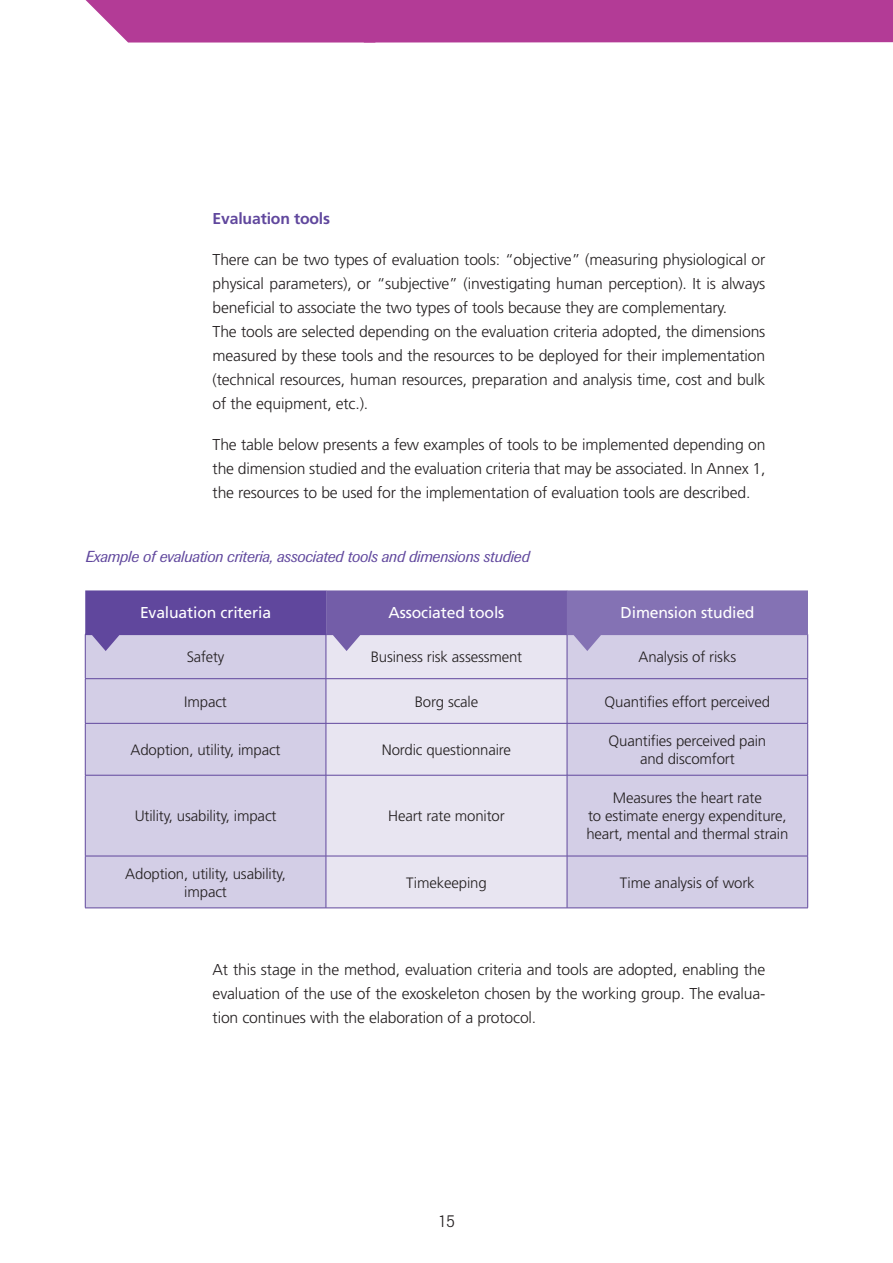
<style>
.page{position:relative;width:893px;height:1263px;background:#fff}
.page>*{position:absolute;margin:0;border:0;box-sizing:border-box;transform-origin:0 0}
.t1{font:300 18px "Imago";color:#231f20}
.t2{font:300 15.75px/24px "Frutiger";letter-spacing:-.01em;color:#231f20;text-align:justify}
.t3{font:italic 15.75px "Imago";letter-spacing:-.01em;color:#60479d}
.t4{font:15.75px "Frutiger";letter-spacing:-.01em;color:#fff}
.t5{font:700 15.75px "Frutiger";letter-spacing:-.01em;color:#60479d}
.t6{font:300 15px/18px "Frutiger";letter-spacing:-.01em;color:#231f20;text-align:center}
</style>
<div class="page">
<div style="left:85px;top:0;width:808px;height:43px;background:#b33b96"></div>
<div style="left:86px;top:651px;width:721px;height:257px;background:#d3cee6"></div>
<div style="left:327px;top:651px;width:240px;height:257px;background:#e8e5f1"></div>
<hr style="left:85px;top:634px;width:1px;height:44px;background:#60479d">
<hr style="left:326px;top:634px;width:1px;height:44px;background:#60479d">
<hr style="left:567px;top:634px;width:1px;height:44px;background:#60479d">
<hr style="left:807px;top:634px;width:1px;height:44px;background:#60479d">
<hr style="left:85px;top:678px;width:241px;height:1px;background:#60479d">
<hr style="left:85px;top:679px;width:1px;height:44px;background:#60479d">
<hr style="left:326px;top:678px;width:241px;height:1px;background:#60479d">
<hr style="left:326px;top:679px;width:1px;height:44px;background:#60479d">
<hr style="left:567px;top:678px;width:241px;height:1px;background:#60479d">
<hr style="left:567px;top:679px;width:1px;height:44px;background:#60479d">
<hr style="left:807px;top:679px;width:1px;height:44px;background:#60479d">
<hr style="left:85px;top:723px;width:241px;height:1px;background:#60479d">
<hr style="left:85px;top:723px;width:1px;height:52px;background:#60479d">
<hr style="left:326px;top:723px;width:241px;height:1px;background:#60479d">
<hr style="left:326px;top:723px;width:1px;height:52px;background:#60479d">
<hr style="left:567px;top:723px;width:241px;height:1px;background:#60479d">
<hr style="left:567px;top:723px;width:1px;height:52px;background:#60479d">
<hr style="left:807px;top:723px;width:1px;height:52px;background:#60479d">
<hr style="left:85px;top:775px;width:241px;height:1px;background:#60479d">
<hr style="left:85px;top:775px;width:1px;height:81px;background:#60479d">
<hr style="left:326px;top:775px;width:241px;height:1px;background:#60479d">
<hr style="left:326px;top:775px;width:1px;height:81px;background:#60479d">
<hr style="left:567px;top:775px;width:241px;height:1px;background:#60479d">
<hr style="left:567px;top:775px;width:1px;height:81px;background:#60479d">
<hr style="left:807px;top:775px;width:1px;height:81px;background:#60479d">
<hr style="left:85px;top:856px;width:241px;height:1px;background:#60479d">
<hr style="left:85px;top:856px;width:1px;height:52px;background:#60479d">
<hr style="left:326px;top:856px;width:241px;height:1px;background:#60479d">
<hr style="left:326px;top:856px;width:1px;height:52px;background:#60479d">
<hr style="left:567px;top:856px;width:241px;height:1px;background:#60479d">
<hr style="left:567px;top:856px;width:1px;height:52px;background:#60479d">
<hr style="left:807px;top:856px;width:1px;height:52px;background:#60479d">
<hr style="left:85px;top:908px;width:241px;height:1px;background:#60479d">
<hr style="left:326px;top:908px;width:241px;height:1px;background:#60479d">
<hr style="left:567px;top:908px;width:241px;height:1px;background:#60479d">
<svg style="left:85px;top:590px;width:723px;height:61px;background:#8c7bb8"></svg>
<p class="t5" style="left:213px;top:210px;width:119px">Evaluation tools</p>
<p class="t2" style="left:213px;top:248px;width:554px;text-align:left">There can be two types of evaluation tools: “objective” (measuring physiological or physical parameters), or “subjective” (investigating human perception). It is always beneficial to associate the two types of tools because they are complementary.<br>The tools are selected depending on the evaluation criteria adopted, the dimensions measured by these tools and the resources to be deployed for their implementation (technical resources, human resources, preparation and analysis time, cost and bulk of the equipment, etc.).</p>
<p class="t2" style="left:213px;top:433px;width:554px">The table below presents a few examples of tools to be implemented depending on the dimension studied and the evaluation criteria that may be associated. In Annex 1, the resources to be used for the implementation of evaluation tools are described.</p>
<p class="t3" style="left:85px;top:548px;width:446px">Example of evaluation criteria, associated tools and dimensions studied</p>
<p class="t4" style="left:140px;top:603px;width:133px">Evaluation criteria</p>
<p class="t4" style="left:389px;top:603px;width:117px">Associated tools</p>
<p class="t4" style="left:621px;top:603px;width:136px">Dimension studied</p>
<p class="t6" style="left:187px;top:648px;width:39px">Safety</p>
<p class="t6" style="left:371px;top:648px;width:153px">Business risk assessment</p>
<p class="t6" style="left:639px;top:648px;width:99px">Analysis of risks</p>
<p class="t6" style="left:184px;top:692px;width:44px">Impact</p>
<p class="t6" style="left:415px;top:692px;width:65px">Borg scale</p>
<p class="t6" style="left:605px;top:692px;width:167px">Quantifies effort perceived</p>
<p class="t6" style="left:131px;top:741px;width:152px">Adoption, utility, impact</p>
<p class="t6" style="left:382px;top:741px;width:131px">Nordic questionnaire</p>
<p class="t6" style="left:608px;top:732px;width:159px">Quantifies perceived pain and discomfort</p>
<p class="t6" style="left:135px;top:807px;width:143px">Utility, usability, impact</p>
<p class="t6" style="left:388px;top:807px;width:118px">Heart rate monitor</p>
<p class="t6" style="left:586px;top:789px;width:204px">Measures the heart rate<br>to estimate energy expenditure, heart, mental and thermal strain</p>
<p class="t6" style="left:125px;top:864px;width:162px">Adoption, utility, usability, impact</p>
<p class="t6" style="left:406px;top:873px;width:82px">Timekeeping</p>
<p class="t6" style="left:620px;top:873px;width:136px">Time analysis of work</p>
<p class="t2" style="left:213px;top:957px;width:554px">At this stage in the method, evaluation criteria and tools are adopted, enabling the evaluation of the use of the exoskeleton chosen by the working group. The evalua&shy;tion continues with the elaboration of a protocol.</p>
<p class="t1" style="left:438px;top:1211px;width:19px">15</p>
</div>
